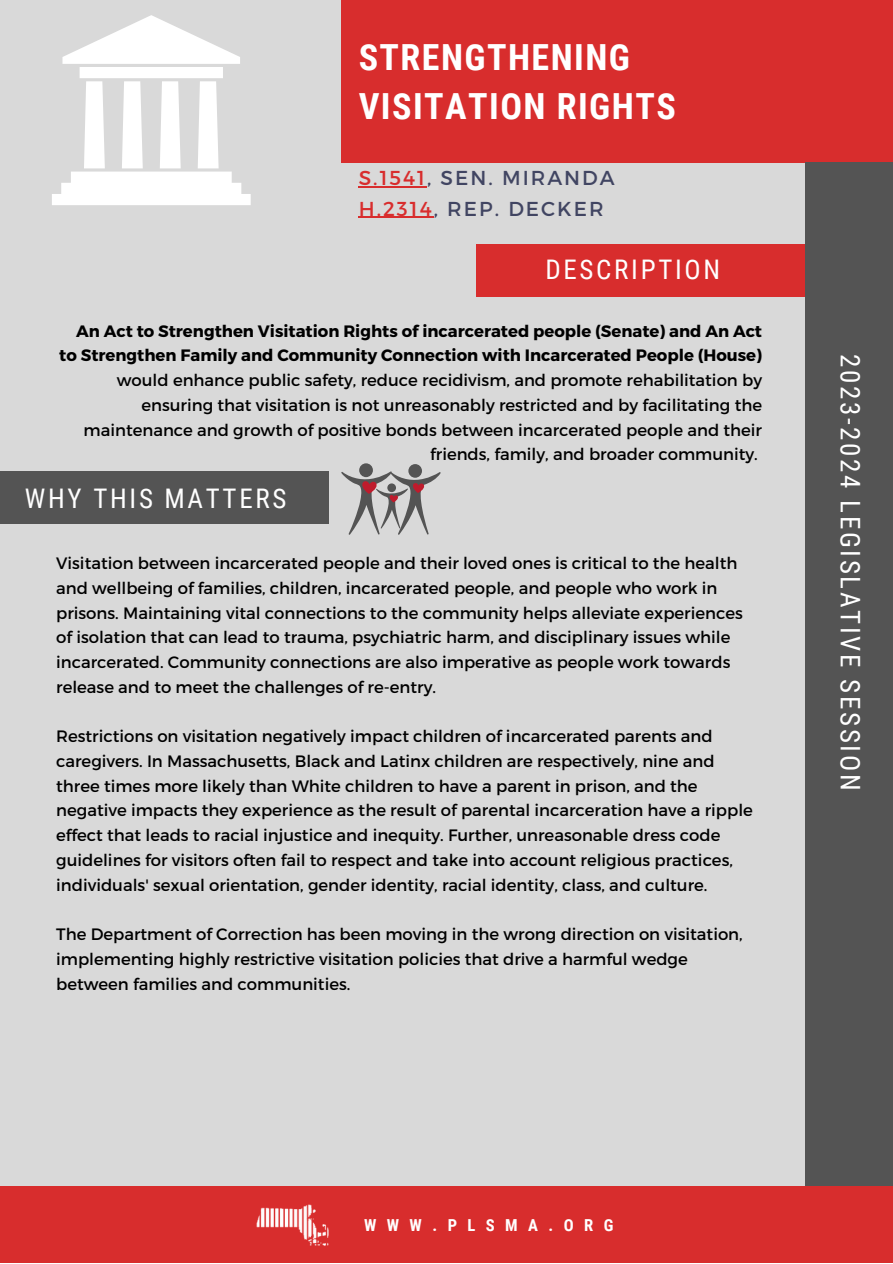
<style>
.page{position:relative;width:893px;height:1264px;background:#fff}
.page>*{position:absolute;margin:0;border:0;box-sizing:border-box;transform-origin:0 0}
.t1{font:700 36px/49.5px "Roboto Condensed";letter-spacing:.04em;color:#fff}
.t2{font:27px "Roboto Condensed";letter-spacing:.1em;color:#fff}
.t3{font:20.1px/30.3px "Montserrat";letter-spacing:.1em;color:#414562}
.t4{font:16.5px/24.8px "Montserrat";color:#000}
.t5{font:700 16.5px/24.8px "Montserrat";color:#000;text-align:right}
.t6{font:700 16.5px "Roboto Condensed";letter-spacing:.63em;color:#fff}
.s1{color:#d82d2d}
</style>
<div class="page">
<div style="left:0;top:0;width:892px;height:1262px;background:#d9d9d9"></div>
<div style="left:476px;top:244px;width:328px;height:53px;background:#d82d2d"></div>
<div style="left:0;top:471px;width:328px;height:53px;background:#545454"></div>
<div style="left:341px;top:0;width:551px;height:163px;background:#d82d2d"></div>
<div style="left:804px;top:163px;width:88px;height:1022px;background:#545454"></div>
<div style="left:0;top:1185px;width:892px;height:77px;background:#d82d2d"></div>
<hr style="left:358px;top:186px;width:69px;height:2px;background:#d82d2d">
<hr style="left:358px;top:217px;width:75px;height:1px;background:#d82d2d">
<svg style="left:52px;top:15px;width:199px;height:190px"></svg>
<div style="left:359px;top:463px;width:14px;height:14px;background:#545454;border-radius:50%"></div>
<div style="left:408px;top:464px;width:14px;height:14px;background:#545454;border-radius:50%"></div>
<svg style="left:341px;top:471px;width:100px;height:64px"></svg>
<img style="left:256px;top:1204px;width:73px;height:42px">
<h1 class="t1" style="left:358px;top:33px;width:318px">STRENGTHENING<br>VISITATION RIGHTS</h1>
<p class="t3" style="left:358px;top:162px;width:257px"><span class="s1">S.1541</span>, SEN. MIRANDA<br><span class="s1">H.2314</span>, REP. DECKER</p>
<h2 class="t2" style="left:545px;top:254px;width:176px">DESCRIPTION</h2>
<p class="t5" style="left:59px;top:317px;width:704px">An Act to Strengthen Visitation Rights of incarcerated people (Senate) and An Act to Strengthen Family and Community Connection with Incarcerated People (House)</p>
<p class="t4" style="left:84px;top:367px;width:680px;text-align:right">would enhance public safety, reduce recidivism, and promote rehabilitation by ensuring that visitation is not unreasonably restricted and by facilitating the maintenance and growth of positive bonds between incarcerated people and their friends, family, and broader community.</p>
<h2 class="t2" style="left:25px;top:482px;width:263px">WHY THIS MATTERS</h2>
<p class="t4" style="left:56px;top:550px;width:688px">Visitation between incarcerated people and their loved ones is critical to the health and wellbeing of families, children, incarcerated people, and people who work in prisons. Maintaining vital connections to the community helps alleviate experiences of isolation that can lead to trauma, psychiatric harm, and disciplinary issues while incarcerated. Community connections are also imperative as people work towards release and to meet the challenges of re-entry.</p>
<p class="t4" style="left:56px;top:723px;width:698px">Restrictions on visitation negatively impact children of incarcerated parents and caregivers. In Massachusetts, Black and Latinx children are respectively, nine and three times more likely than White children to have a parent in prison, and the negative impacts they experience as the result of parental incarceration have a ripple effect that leads to racial injustice and inequity. Further, unreasonable dress code guidelines for visitors often fail to respect and take into account religious practices, individuals' sexual orientation, gender identity, racial identity, class, and culture.</p>
<p class="t4" style="left:56px;top:921px;width:688px">The Department of Correction has been moving in the wrong direction on visitation, implementing highly restrictive visitation policies that drive a harmful wedge between families and communities.</p>
<h2 class="t2" style="left:865px;top:353px;width:438px;rotate:90deg">2023-2024 LEGISLATIVE SESSION</h2>
<p class="t6" style="left:364px;top:1215px;width:251px">WWW.PLSMA.ORG</p>
</div>
